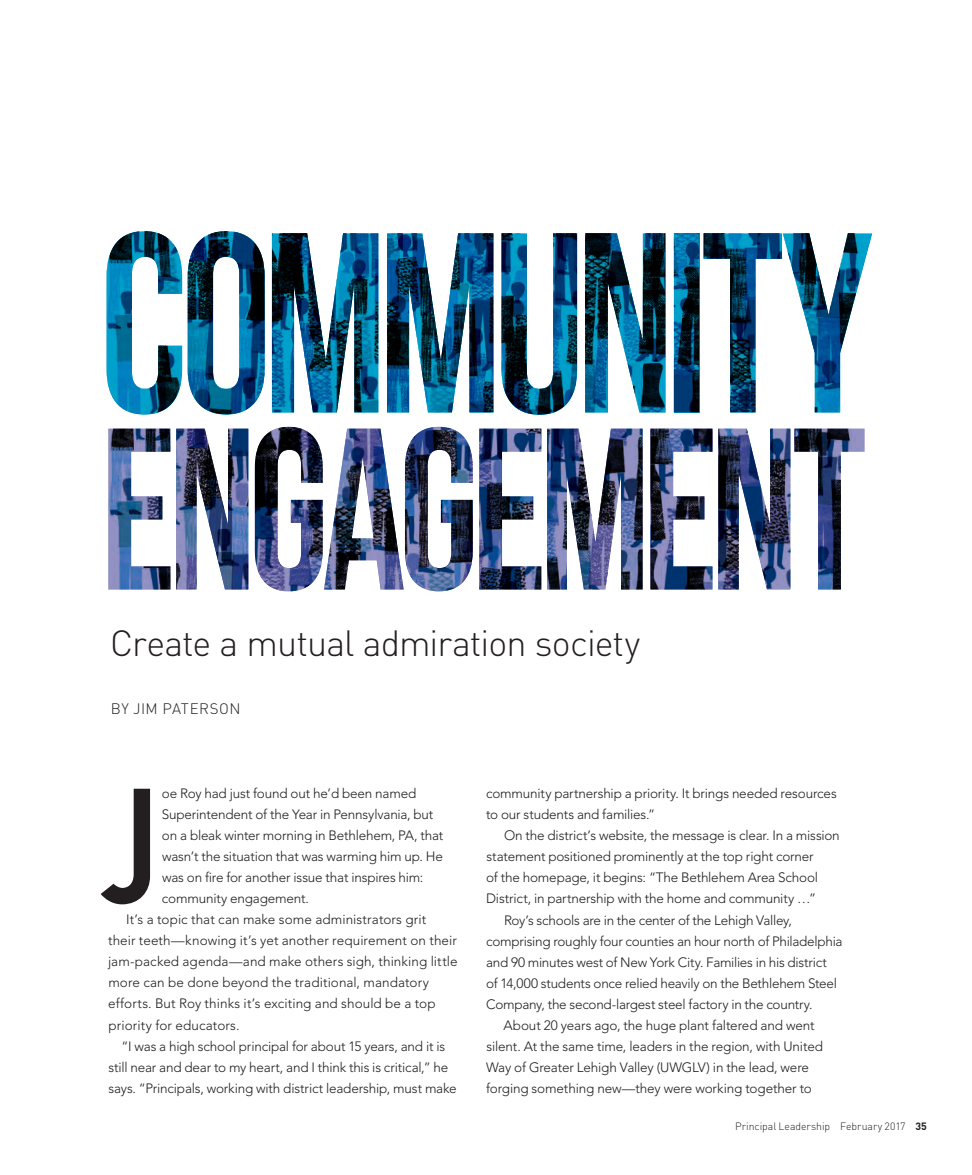
<style>
.page{position:relative;width:972px;height:1175px;background:#fff}
.page>*{position:absolute;margin:0;border:0;box-sizing:border-box;transform-origin:0 0}
.Feature__Head_A{font:255.75px "Bebas Neue";letter-spacing:-.04em;color:#00a3ce;scale:.9 1}
.t1{font:229.5px "Bebas Neue";letter-spacing:-.04em;color:#9392c5;scale:.9 1}
.Para_Drop_Cap{font:160.95px "DIN Engschrift";color:#231f20}
.Feature__Dek{font:300 36px "DIN";letter-spacing:-.025em;color:#231f20}
.Feature__Byline{font:300 15px "DIN";letter-spacing:.03em;color:#231f20}
.Para_Indent{font:300 13.5px/21px "Avenir LT";letter-spacing:-.01em;color:#231f20}
.Para_Drop_Cap-2{font:300 13.5px/21px "Avenir LT";letter-spacing:-.015em;color:#231f20}
.t2{font:300 10.5px "DIN";letter-spacing:-.005em;color:#231f20}
.s1{font-weight:700}
</style>
<div class="page">
<img style="left:108px;top:427px;width:757px;height:164px">
<img style="left:107px;top:231px;width:765px;height:183px">
<p class="Feature__Head_A" style="left:99px;top:184px;width:861px">COMMUNITY</p>
<h2 class="t1" style="left:100px;top:384px;width:853px">ENGAGEMENT</h2>
<p class="Feature__Dek" style="left:110px;top:621px;width:531px">Create a mutual admiration society</p>
<p class="Feature__Byline" style="left:111px;top:699px;width:131px">BY JIM PATERSON</p>
<p class="Para_Drop_Cap" style="left:104px;top:752px;width:55px">J</p>
<p class="Para_Drop_Cap-2" style="left:162px;top:783px;width:283px">oe Roy had just found out he’d been named Superintendent of the Year in Pennsylvania, but on a bleak winter morning in Bethlehem, PA, that wasn’t the situation that was warming him up. He was on fire for another issue that inspires him: community engagement.</p>
<p class="Para_Indent" style="left:108px;top:909px;width:351px;text-indent:18px">It’s a topic that can make some administrators grit<br>their teeth—knowing it’s yet another requirement on their jam-packed agenda—and make others sigh, thinking little more can be done beyond the traditional, mandatory efforts. But Roy thinks it’s exciting and should be a top priority for educators.</p>
<p class="Para_Indent" style="left:109px;top:1035px;width:350px;text-indent:13px">“I was a high school principal for about 15 years, and it is still near and dear to my heart, and I think this is critical,” he says. “Principals, working with district leadership, must make</p>
<p class="Para_Indent" style="left:486px;top:783px;width:352px">community partnership a priority. It brings needed resources to our students and families.”</p>
<p class="Para_Indent" style="left:486px;top:825px;width:355px;text-indent:18px">On the district’s website, the message is clear. In a mission statement positioned prominently at the top right corner<br>of the homepage, it begins: “The Bethlehem Area School District, in partnership with the home and community …”</p>
<p class="Para_Indent" style="left:486px;top:909px;width:358px;text-indent:18px">Roy’s schools are in the center of the Lehigh Valley, comprising roughly four counties an hour north of Philadelphia and 90 minutes west of New York City. Families in his district<br>of 14,000 students once relied heavily on the Bethlehem Steel Company, the second-largest steel factory in the country.</p>
<p class="Para_Indent" style="left:486px;top:1014px;width:339px;text-indent:17px">About 20 years ago, the huge plant faltered and went silent. At the same time, leaders in the region, with United Way of Greater Lehigh Valley (UWGLV) in the lead, were forging something new—they were working together to</p>
<p class="t2" style="left:735px;top:1119px;width:193px">Principal Leadership February 2017 <span class="s1">35</span></p>
</div>
